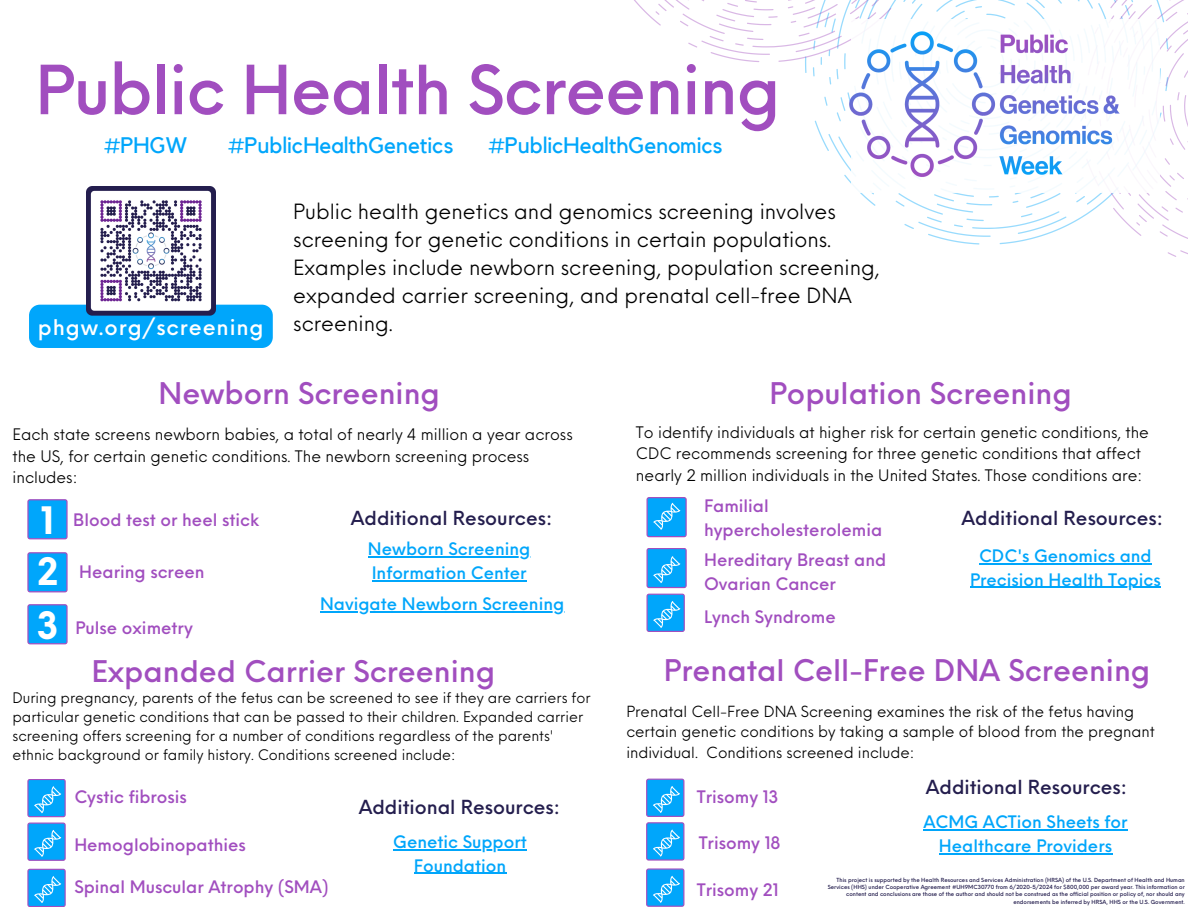
<style>
.page{position:relative;width:1188px;height:918px;background:#fff}
.page>*{position:absolute;margin:0;border:0;box-sizing:border-box;transform-origin:0 0}
.t1{font:500 66px "Neue Einstellung";letter-spacing:-.015em;color:#a14ebf}
.t2{font:700 36.9px/52.2px "Neue Einstellung";color:#fff}
.t3{font:500 29.1px "Neue Einstellung";color:#a14ebf}
.t4{font:22.35px "Kollektif";color:#00a6fb}
.t5{font:500 21.15px "Neue Einstellung";letter-spacing:.04em;color:#fff}
.t6{font:20.55px/28.2px "Neue Einstellung";color:#000}
.t7{font:500 18.9px "Neue Einstellung";color:#241e4e}
.t8{font:500 16.8px/23.7px "Neue Einstellung";color:#a14ebf}
.t9{font:500 16.8px/23.7px "Neue Einstellung";color:#00a6fb;text-align:center}
.t10{font:15.6px/21.3px "Neue Einstellung";color:#000}
.t11{font:15px/20.2px "Neue Einstellung";color:#000}
.t12{font:14.25px/19.2px "Neue Einstellung";color:#000}
.t13{font:500 5.55px/7.4px "Neue Einstellung";color:#241e4e;text-align:right}
</style>
<div class="page">
<div style="left:29px;top:305px;width:244px;height:43px;background:#00a6fb"></div>
<svg style="left:805px;top:0;width:272px;height:245px"></svg>
<svg style="left:634px;top:0;width:304px;height:62px"></svg>
<svg style="left:1077px;top:0;width:111px;height:257px"></svg>
<div style="left:851px;top:19px;width:308px;height:174px;background:#fff"></div>
<img style="left:849px;top:31px;width:275px;height:150px">
<svg style="left:27px;top:499px;width:41px;height:40px;background:#189ef4"></svg>
<svg style="left:27px;top:552px;width:41px;height:40px;background:#189ef4"></svg>
<svg style="left:27px;top:604px;width:41px;height:40px;background:#179ef4"></svg>
<svg style="left:646px;top:497px;width:41px;height:40px;background:#2ba4f4"></svg>
<svg style="left:646px;top:548px;width:41px;height:40px;background:#2ba4f4"></svg>
<svg style="left:646px;top:594px;width:39px;height:38px"></svg>
<img style="left:86px;top:186px;width:129px;height:162px">
<hr style="left:368px;top:557px;width:162px;height:1px;background:#00a6fb">
<hr style="left:372px;top:580px;width:155px;height:1px;background:#00a6fb">
<hr style="left:320px;top:612px;width:244px;height:1px;background:#00a6fb">
<hr style="left:979px;top:563px;width:173px;height:1px;background:#00a6fb">
<hr style="left:970px;top:587px;width:191px;height:1px;background:#00a6fb">
<hr style="left:923px;top:830px;width:205px;height:1px;background:#00a6fb">
<hr style="left:939px;top:853px;width:173px;height:1px;background:#00a6fb">
<hr style="left:393px;top:849px;width:134px;height:1px;background:#00a6fb">
<hr style="left:414px;top:873px;width:92px;height:1px;background:#00a6fb">
<svg style="left:646px;top:779px;width:38px;height:82px;background:#37abf5"></svg>
<svg style="left:646px;top:868px;width:38px;height:39px"></svg>
<svg style="left:27px;top:779px;width:39px;height:38px"></svg>
<svg style="left:27px;top:823px;width:39px;height:38px"></svg>
<svg style="left:27px;top:869px;width:39px;height:38px"></svg>
<h1 class="t1" style="left:35px;top:31px;width:747px">Public Health Screening</h1>
<h3 class="t4" style="left:104px;top:135px;width:84px">#PHGW</h3>
<h3 class="t4" style="left:228px;top:135px;width:227px">#PublicHealthGenetics</h3>
<h3 class="t4" style="left:488px;top:135px;width:236px">#PublicHealthGenomics</h3>
<h3 class="t5" style="left:38px;top:308px;width:227px">phgw.org/screening</h3>
<p class="t6" style="left:293px;top:195px;width:588px">Public health genetics and genomics screening involves screening for genetic conditions in certain populations.<br>Examples include newborn screening, population screening, expanded carrier screening, and prenatal cell-free DNA screening.</p>
<h3 class="t3" style="left:159px;top:368px;width:283px">Newborn Screening</h3>
<h3 class="t10" style="left:12px;top:422px;width:562px">Each state screens newborn babies, a total of nearly 4 million a year across the US, for certain genetic conditions. The newborn screening process includes:</h3>
<h3 class="t10" style="left:636px;top:420px;width:515px">To identify individuals at higher risk for certain genetic conditions, the<br>CDC recommends screening for three genetic conditions that affect nearly 2 million individuals in the United States. Those conditions are:</h3>
<h3 class="t3" style="left:769px;top:368px;width:304px">Population Screening</h3>
<h2 class="t2" style="left:36px;top:491px;width:24px">1<br>2<br>3</h2>
<h3 class="t8" style="left:73px;top:507px;width:187px">Blood test or heel stick</h3>
<h3 class="t8" style="left:79px;top:558px;width:127px">Hearing screen</h3>
<h3 class="t8" style="left:75px;top:614px;width:119px">Pulse oximetry</h3>
<h3 class="t7" style="left:351px;top:501px;width:203px">Additional Resources:</h3>
<h3 class="t9" style="left:368px;top:536px;width:164px;text-align:left">Newborn Screening<br>Information Center</h3>
<h3 class="t9" style="left:320px;top:591px;width:246px">Navigate Newborn Screening</h3>
<h3 class="t8" style="left:704px;top:493px;width:180px">Familial hypercholesterolemia</h3>
<h3 class="t8" style="left:704px;top:547px;width:184px">Hereditary Breast and<br>Ovarian Cancer</h3>
<h3 class="t8" style="left:704px;top:604px;width:133px">Lynch Syndrome</h3>
<h3 class="t7" style="left:962px;top:501px;width:203px">Additional Resources:</h3>
<h3 class="t9" style="left:970px;top:543px;width:192px">CDC's Genomics and<br>Precision Health Topics</h3>
<h3 class="t3" style="left:91px;top:645px;width:405px">Expanded Carrier Screening</h3>
<h3 class="t3" style="left:664px;top:645px;width:488px">Prenatal Cell-Free DNA Screening</h3>
<p class="t12" style="left:12px;top:686px;width:580px">During pregnancy, parents of the fetus can be screened to see if they are carriers for particular genetic conditions that can be passed to their children. Expanded carrier screening offers screening for a number of conditions regardless of the parents' ethnic background or family history. Conditions screened include:</p>
<h3 class="t11" style="left:626px;top:700px;width:530px">Prenatal Cell-Free DNA Screening examines the risk of the fetus having certain genetic conditions by taking a sample of blood from the pregnant individual. Conditions screened include:</h3>
<h3 class="t8" style="left:74px;top:784px;width:114px">Cystic fibrosis</h3>
<h3 class="t8" style="left:74px;top:831px;width:173px">Hemoglobinopathies</h3>
<h3 class="t8" style="left:74px;top:874px;width:256px">Spinal Muscular Atrophy (SMA)</h3>
<h3 class="t7" style="left:359px;top:790px;width:203px">Additional Resources:</h3>
<h3 class="t9" style="left:393px;top:829px;width:135px">Genetic Support<br>Foundation</h3>
<h3 class="t8" style="left:697px;top:784px;width:83px">Trisomy 13</h3>
<h3 class="t8" style="left:699px;top:830px;width:83px">Trisomy 18</h3>
<h3 class="t8" style="left:697px;top:876px;width:83px">Trisomy 21</h3>
<h3 class="t7" style="left:926px;top:770px;width:203px">Additional Resources:</h3>
<h3 class="t9" style="left:923px;top:809px;width:206px">ACMG ACTion Sheets for<br>Healthcare Providers</h3>
<p class="t13" style="left:828px;top:875px;width:359px">This project is supported by the Health Resources and Services Administration (HRSA) of the U.S. Department of Health and Human Services (HHS) under Cooperative Agreement #UH9MC30770 from 6/2020-5/2024 for $800,000 per award year. This information or content and conclusions are those of the author and should not be construed as the official position or policy of, nor should any endorsements be inferred by HRSA, HHS or the U.S. Government.</p>
</div>
